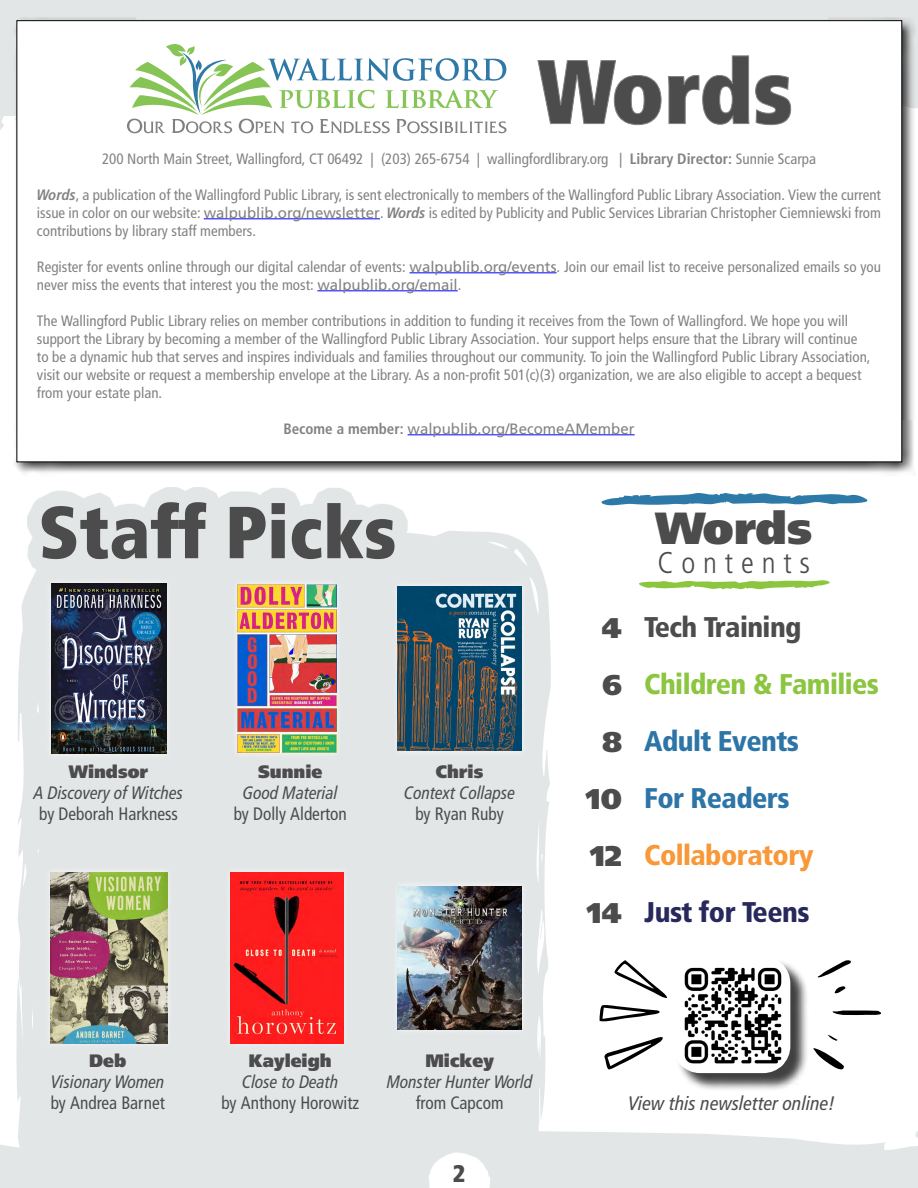
<style>
.page{position:relative;width:918px;height:1188px;background:#fff}
.page>*{position:absolute;margin:0;border:0;box-sizing:border-box;transform-origin:0 0}
.t1{font:73.5px "Frutiger LT 87 X Blk Cn";color:#4c4c4c}
.t2{font:45px "Frutiger LT 95 Ult Blk";letter-spacing:-.01em;color:#4c4c4c}
.t3{font:30px "Frutiger LT 47 Lt Cn";letter-spacing:.26em;color:#4c4c4c}
.t4{font:28.5px/57px "Frutiger LT 77 Blk Cn";letter-spacing:-.02em;color:#2d75a7}
.t5{font:28.5px "Frutiger LT 77 Blk Cn";letter-spacing:-.02em;color:#8cc53f}
.t6{font:28.5px "Frutiger LT 77 Blk Cn";letter-spacing:-.02em;color:#f89838}
.t7{font:28.5px "Frutiger LT 77 Blk Cn";letter-spacing:-.02em;color:#4c4c4c}
.t8{font:28.5px "Frutiger LT 77 Blk Cn";letter-spacing:-.02em;color:#27285b}
.t9{font:28.5px/57px "Frutiger LT 95 Ult Blk";color:#4c4c4c;text-align:center}
.t10{font:24px "Frutiger LT 87 X Blk Cn";color:#4c4c4c}
.t11{font:19.5px "Frutiger LT 58 Cn It";color:#4c4c4c}
.t12{font:18px "Frutiger LT 58 Cn It";color:#4c4c4c;scale:.96 1}
.t13{font:18px "Frutiger LT 57 Cn";color:#4c4c4c;scale:.96 1}
.t14{font:18px "Frutiger LT 95 Ult Blk";color:#4c4c4c;scale:.96 1}
.t15{font:15px/18px "Frutiger LT 57 Cn";color:#828282}
.t16{font:15px "Frutiger LT 55 Rm";color:#828282}
.s1{font-family:"Frutiger LT 67 Bd Cn"}
.s2{font-family:"Frutiger LT 68 Bd Cn It"}
.s3{font-family:"Frutiger LT 55 Rm"}
</style>
<div class="page">
<svg style="left:0;top:1131px;width:918px;height:57px;background:#e6e8e9"></svg>
<div style="left:0;top:0;width:918px;height:130px;background:#e3e6e7"></div>
<div style="left:13px;top:17px;width:902px;height:458px;background:#000;opacity:.75"></div>
<div style="left:17px;top:21px;width:885px;height:441px;background:#fff"></div>
<hr style="left:204px;top:218px;width:176px;height:1px;background:#00f">
<hr style="left:409px;top:272px;width:148px;height:1px;background:#00f">
<hr style="left:317px;top:290px;width:141px;height:1px;background:#00f">
<hr style="left:408px;top:434px;width:227px;height:1px;background:#00f">
<svg style="left:127px;top:44px;width:380px;height:90px"></svg>
<div style="left:16px;top:531px;width:536px;height:657px;background:#e3e6e7"></div>
<div style="left:27px;top:487px;width:383px;height:87px;background:#e3e6e7"></div>
<div style="left:44px;top:866px;width:129px;height:183px;background:#fff;opacity:.75"></div>
<img style="left:51px;top:872px;width:116px;height:171px">
<div style="left:224px;top:866px;width:126px;height:183px;background:#fff;opacity:.75"></div>
<img style="left:230px;top:872px;width:113px;height:171px">
<div style="left:392px;top:880px;width:135px;height:156px;background:#fff;opacity:.75"></div>
<img style="left:398px;top:886px;width:123px;height:143px">
<div style="left:45px;top:577px;width:128px;height:183px;background:#e6e9ea"></div>
<img style="left:51px;top:583px;width:116px;height:171px">
<div style="left:232px;top:578px;width:110px;height:181px;background:#fff;opacity:.75"></div>
<img style="left:238px;top:584px;width:98px;height:169px">
<div style="left:392px;top:580px;width:135px;height:177px;background:#fff;opacity:.75"></div>
<img style="left:398px;top:586px;width:123px;height:165px">
<svg style="left:639px;top:580px;width:191px;height:10px"></svg>
<svg style="left:601px;top:493px;width:266px;height:13px"></svg>
<svg style="left:537px;top:55px;width:254px;height:70px"></svg>
<div style="left:675px;top:959px;width:134px;height:133px;background:#000;opacity:.75"></div>
<div style="left:673px;top:956px;width:117px;height:117px;background:#fff;border-radius:27px"></div>
<img style="left:681px;top:964px;width:103px;height:103px">
<svg style="left:600px;top:960px;width:67px;height:110px"></svg>
<svg style="left:813px;top:960px;width:68px;height:110px"></svg>
<svg style="left:429px;top:1152px;width:62px;height:36px"></svg>
<p class="t15" style="left:102px;top:150px;width:715px">200 North Main Street, Wallingford, CT 06492 | (203) 265-6754 | wallingfordlibrary.org | <span class="s1">Library Director:</span> Sunnie Scarpa</p>
<p class="t15" style="left:37px;top:186px;width:846px;text-align:justify"><span class="s2">Words</span>, a publication of the Wallingford Public Library, is sent electronically to members of the Wallingford Public Library Association. View the current issue in color on our website: <span class="s3">walpublib.org/newsletter</span>. <span class="s2">Words</span> is edited by Publicity and Public Services Librarian Christopher Ciemniewski from contributions by library staff members.</p>
<p class="t15" style="left:37px;top:258px;width:846px">Register for events online through our digital calendar of events: <span class="s3">walpublib.org/events</span>. Join our email list to receive personalized emails so you never miss the events that interest you the most: <span class="s3">walpublib.org/email</span>.</p>
<p class="t15" style="left:37px;top:312px;width:835px">The Wallingford Public Library relies on member contributions in addition to funding it receives from the Town of Wallingford. We hope you will support the Library by becoming a member of the Wallingford Public Library Association. Your support helps ensure that the Library will continue to be a dynamic hub that serves and inspires individuals and families throughout our community. To join the Wallingford Public Library Association, visit our website or request a membership envelope at the Library. As a non-profit 501(c)(3) organization, we are also eligible to accept a bequest from your estate plan.</p>
<p class="t16" style="left:283px;top:420px;width:353px"><span class="s1">Become a member:</span> walpublib.org/BecomeAMember</p>
<h1 class="t1" style="left:39px;top:488px;width:360px">Staff Picks</h1>
<p class="t14" style="left:69px;top:761px;width:84px">Windsor</p>
<p class="t12" style="left:34px;top:782px;width:157px">A Discovery of Witches</p>
<p class="t13" style="left:39px;top:803px;width:146px">by Deborah Harkness</p>
<p class="t14" style="left:258px;top:761px;width:68px">Sunnie</p>
<p class="t12" style="left:243px;top:782px;width:100px">Good Material</p>
<p class="t13" style="left:234px;top:803px;width:119px">by Dolly Alderton</p>
<p class="t14" style="left:436px;top:761px;width:51px">Chris</p>
<p class="t12" style="left:404px;top:782px;width:117px">Context Collapse</p>
<p class="t13" style="left:415px;top:803px;width:94px">by Ryan Ruby</p>
<p class="t14" style="left:89px;top:1050px;width:40px">Deb</p>
<p class="t12" style="left:51px;top:1071px;width:120px">Visionary Women</p>
<p class="t13" style="left:51px;top:1092px;width:120px">by Andrea Barnet</p>
<p class="t14" style="left:249px;top:1050px;width:88px">Kayleigh</p>
<p class="t12" style="left:242px;top:1072px;width:102px">Close to Death</p>
<p class="t13" style="left:221px;top:1093px;width:145px">by Anthony Horowitz</p>
<p class="t14" style="left:425px;top:1050px;width:73px">Mickey</p>
<p class="t12" style="left:387px;top:1072px;width:153px">Monster Hunter World</p>
<p class="t13" style="left:416px;top:1093px;width:93px">from Capcom</p>
<h3 class="t10" style="left:453px;top:1159px;width:14px">2</h3>
<h3 class="t9" style="left:586px;top:600px;width:37px">4<br>6<br>8<br>10<br>12<br>14</h3>
<h2 class="t2" style="left:656px;top:501px;width:158px">Words</h2>
<h3 class="t3" style="left:658px;top:545px;width:154px">Contents</h3>
<h3 class="t7" style="left:644px;top:610px;width:159px">Tech Training</h3>
<h3 class="t5" style="left:644px;top:667px;width:236px">Children &amp; Families</h3>
<h3 class="t4" style="left:644px;top:713px;width:156px">Adult Events<br>For Readers</h3>
<h3 class="t6" style="left:644px;top:838px;width:171px">Collaboratory</h3>
<h3 class="t8" style="left:644px;top:895px;width:167px">Just for Teens</h3>
<h3 class="t11" style="left:628px;top:1092px;width:209px">View this newsletter online!</h3>
</div>
